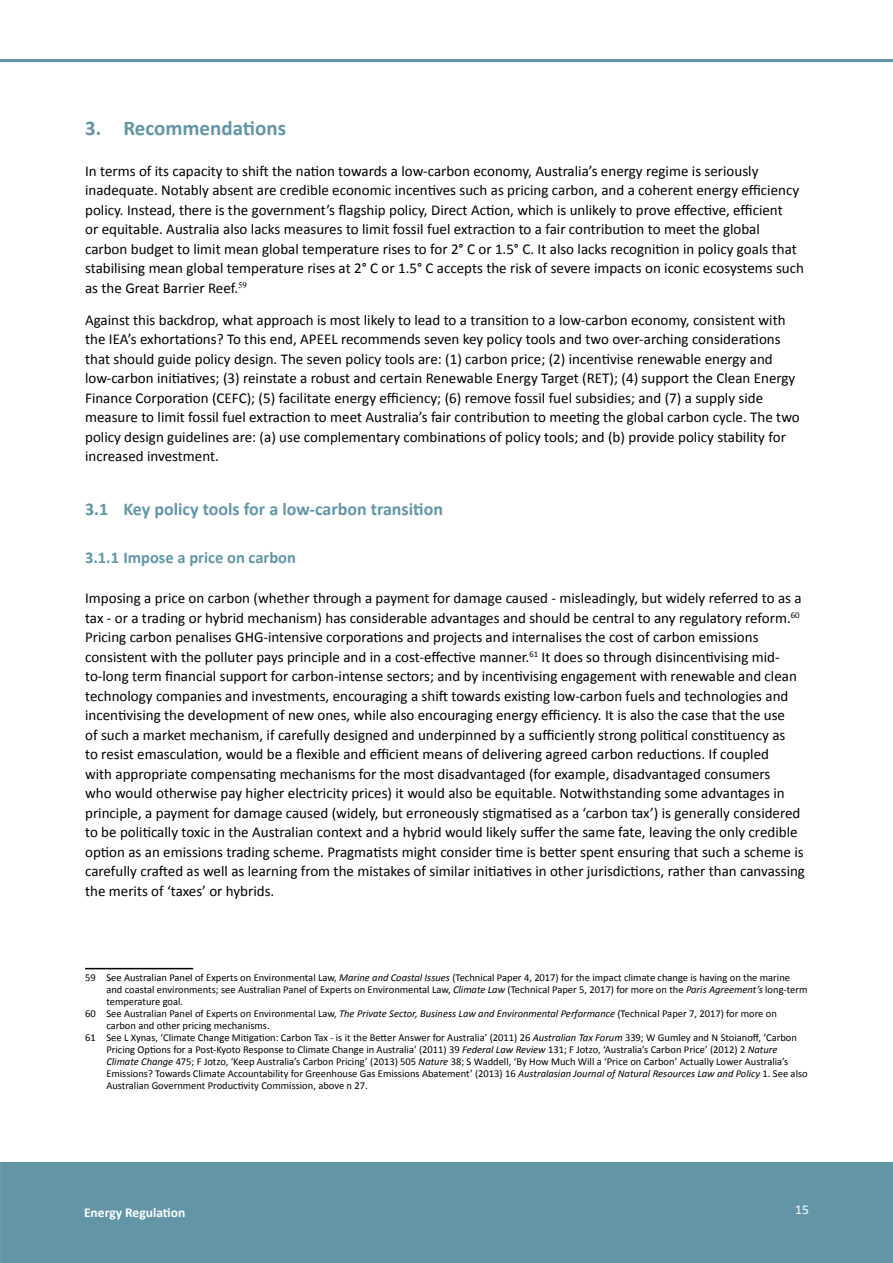
<style>
.page{position:relative;width:893px;height:1263px;background:#fff}
.page>*{position:absolute;margin:0;border:0;box-sizing:border-box;transform-origin:0 0}
.t1{font:700 21px "Calibri";color:#6296a7}
.t2{font:700 18px "Calibri";color:#6296a7}
.t3{font:700 16.5px "Calibri";color:#6296a7}
.t4{font:15px/19.5px "Calibri";color:#000}
.t5{font:700 13.5px "Calibri";color:#fff}
.t6{font:13.5px "Calibri";color:#fff}
.t7{font:10.5px "Calibri";color:#000}
.s1{font-style:italic}
</style>
<div class="page">
<div style="left:0;top:1162px;width:893px;height:101px;background:#6296a7"></div>
<hr style="left:0;top:59px;width:893px;height:3px;background:#6296a7">
<hr style="left:85px;top:968px;width:108px;height:1px;background:#000">
<h1 class="t1" style="left:85px;top:114px;width:203px">3. Recommendations</h1>
<p class="t4" style="left:85px;top:161px;width:720px">In terms of its capacity to shift the nation towards a low-carbon economy, Australia’s energy regime is seriously inadequate. Notably absent are credible economic incentives such as pricing carbon, and a coherent energy efficiency policy. Instead, there is the government’s flagship policy, Direct Action, which is unlikely to prove effective, efficient<br>or equitable. Australia also lacks measures to limit fossil fuel extraction to a fair contribution to meet the global carbon budget to limit mean global temperature rises to for 2° C or 1.5° C. It also lacks recognition in policy goals that stabilising mean global temperature rises at 2° C or 1.5° C accepts the risk of severe impacts on iconic ecosystems such as the Great Barrier Reef.<sup>59</sup></p>
<p class="t4" style="left:85px;top:310px;width:716px">Against this backdrop, what approach is most likely to lead to a transition to a low-carbon economy, consistent with the IEA’s exhortations? To this end, APEEL recommends seven key policy tools and two over-arching considerations that should guide policy design. The seven policy tools are: (1) carbon price; (2) incentivise renewable energy and low-carbon initiatives; (3) reinstate a robust and certain Renewable Energy Target (RET); (4) support the Clean Energy Finance Corporation (CEFC); (5) facilitate energy efficiency; (6) remove fossil fuel subsidies; and (7) a supply side measure to limit fossil fuel extraction to meet Australia’s fair contribution to meeting the global carbon cycle. The two policy design guidelines are: (a) use complementary combinations of policy tools; and (b) provide policy stability for increased investment.</p>
<p class="t2" style="left:85px;top:497px;width:359px">3.1 Key policy tools for a low-carbon transition</p>
<p class="t3" style="left:85px;top:547px;width:212px">3.1.1 Impose a price on carbon</p>
<p class="t4" style="left:85px;top:589px;width:721px">Imposing a price on carbon (whether through a payment for damage caused - misleadingly, but widely referred to as a tax - or a trading or hybrid mechanism) has considerable advantages and should be central to any regulatory reform.<sup>60<br></sup>Pricing carbon penalises GHG-intensive corporations and projects and internalises the cost of carbon emissions consistent with the polluter pays principle and in a cost-effective manner.<sup>61</sup> It does so through disincentivising mid&shy;to-long term financial support for carbon-intense sectors; and by incentivising engagement with renewable and clean technology companies and investments, encouraging a shift towards existing low-carbon fuels and technologies and incentivising the development of new ones, while also encouraging energy efficiency. It is also the case that the use<br>of such a market mechanism, if carefully designed and underpinned by a sufficiently strong political constituency as<br>to resist emasculation, would be a flexible and efficient means of delivering agreed carbon reductions. If coupled<br>with appropriate compensating mechanisms for the most disadvantaged (for example, disadvantaged consumers<br>who would otherwise pay higher electricity prices) it would also be equitable. Notwithstanding some advantages in principle, a payment for damage caused (widely, but erroneously stigmatised as a ‘carbon tax’) is generally considered to be politically toxic in the Australian context and a hybrid would likely suffer the same fate, leaving the only credible option as an emissions trading scheme. Pragmatists might consider time is better spent ensuring that such a scheme is carefully crafted as well as learning from the mistakes of similar initiatives in other jurisdictions, rather than canvassing the merits of ‘taxes’ or hybrids.</p>
<p class="t7" style="left:85px;top:970px;width:706px">59 See Australian Panel of Experts on Environmental Law, <span class="s1">Marine and Coastal Issues</span> (Technical Paper 4, 2017) for the impact climate change is having on the marine</p>
<p class="t7" style="left:106px;top:982px;width:703px">and coastal environments; see Australian Panel of Experts on Environmental Law, <span class="s1">Climate Law</span> (Technical Paper 5, 2017) for more on the <span class="s1">Paris Agreement’s</span> long-term</p>
<p class="t7" style="left:106px;top:994px;width:78px">temperature goal.</p>
<p class="t7" style="left:85px;top:1006px;width:693px">60 See Australian Panel of Experts on Environmental Law, <span class="s1">The Private Sector, Business Law and Environmental Performance</span> (Technical Paper 7, 2017) for more on</p>
<p class="t7" style="left:106px;top:1018px;width:165px">carbon and other pricing mechanisms.</p>
<p class="t7" style="left:85px;top:1030px;width:713px">61 See L Xynas, ‘Climate Change Mitigation: Carbon Tax - is it the Better Answer for Australia’ (2011) 26 <span class="s1">Australian Tax Forum</span> 339; W Gumley and N Stoianoff, ‘Carbon</p>
<p class="t7" style="left:106px;top:1042px;width:673px">Pricing Options for a Post-Kyoto Response to Climate Change in Australia’ (2011) 39 <span class="s1">Federal Law Review</span> 131; F Jotzo, ‘Australia’s Carbon Price’ (2012) 2 <span class="s1">Nature</span></p>
<p class="t7" style="left:106px;top:1054px;width:683px"><span class="s1">Climate Change</span> 475; F Jotzo, ‘Keep Australia’s Carbon Pricing’ (2013) 505 <span class="s1">Nature</span> 38; S Waddell, ‘By How Much Will a ‘Price on Carbon’ Actually Lower Australia’s</p>
<p class="t7" style="left:106px;top:1066px;width:703px">Emissions? Towards Climate Accountability for Greenhouse Gas Emissions Abatement’ (2013) 16 <span class="s1">Australasian Journal of Natural Resources Law and Policy</span> 1. See also</p>
<p class="t7" style="left:106px;top:1078px;width:263px">Australian Government Productivity Commission, above n 27.</p>
<p class="t5" style="left:84px;top:1204px;width:103px">Energy Regulation</p>
<p class="t6" style="left:795px;top:1201px;width:15px">15</p>
</div>
